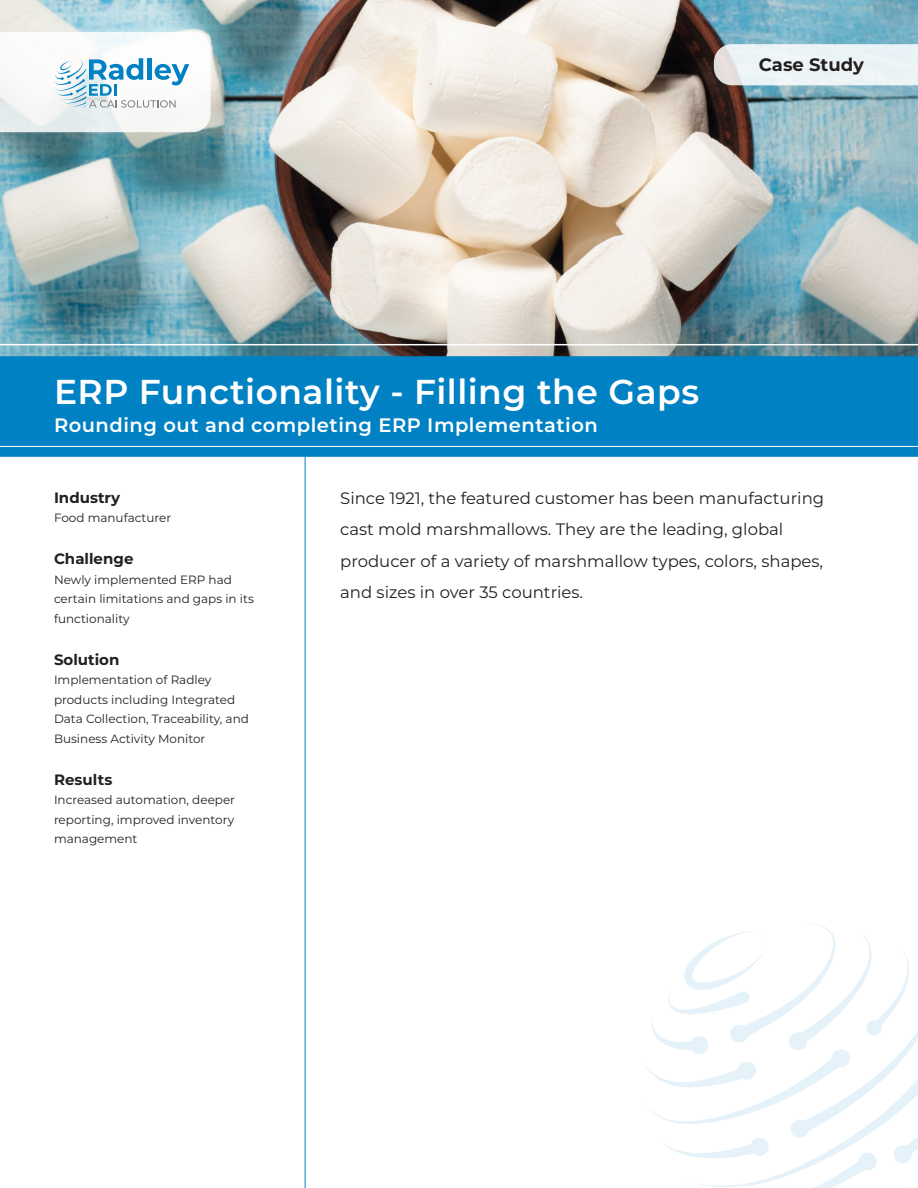
<style>
.page{position:relative;width:918px;height:1188px;background:#fff}
.page>*{position:absolute;margin:0;border:0;box-sizing:border-box;transform-origin:0 0}
.Title_White{font:600 34.5px "Montserrat";letter-spacing:.015em;color:#fff}
.Title_Subhead-White{font:600 19.5px "Montserrat";letter-spacing:.025em;color:#fff}
.t1{font:700 18px "Montserrat";color:#231f20}
.First_Page_Body_Copy_Larger{font:16.5px/31.2px "Montserrat";color:#231f20}
.Side_Bar_Header{font:700 15px "Montserrat";color:#231f20}
.Side_Bar_Text{font:12px/19.5px "Montserrat";color:#231f20}
</style>
<div class="page">
<img style="left:0;top:0;width:918px;height:356px">
<svg style="left:645px;top:924px;width:273px;height:264px"></svg>
<div style="left:0;top:356px;width:918px;height:101px;background:#0081c4"></div>
<svg style="left:714px;top:44px;width:204px;height:41px"></svg>
<hr style="left:0;top:344px;width:918px;height:1px;background:#fff">
<hr style="left:0;top:446px;width:918px;height:1px;background:#fff">
<hr style="left:305px;top:457px;width:1px;height:731px;background:#0081c4">
<svg style="left:0;top:32px;width:211px;height:100px"></svg>
<h3 class="t1" style="left:759px;top:52px;width:107px">Case Study</h3>
<p class="Title_White" style="left:54px;top:367px;width:647px">ERP Functionality - Filling the Gaps</p>
<p class="Title_Subhead-White" style="left:54px;top:412px;width:545px">Rounding out and completing ERP Implementation</p>
<p class="Side_Bar_Header" style="left:54px;top:487px;width:68px">Industry</p>
<p class="Side_Bar_Text" style="left:54px;top:508px;width:119px">Food manufacturer</p>
<p class="Side_Bar_Header" style="left:54px;top:548px;width:81px">Challenge</p>
<p class="Side_Bar_Text" style="left:54px;top:569px;width:201px">Newly implemented ERP had certain limitations and gaps in its functionality</p>
<p class="Side_Bar_Header" style="left:54px;top:649px;width:67px">Solution</p>
<p class="Side_Bar_Text" style="left:54px;top:670px;width:196px">Implementation of Radley products including Integrated<br>Data Collection, Traceability, and<br>Business Activity Monitor</p>
<p class="Side_Bar_Header" style="left:54px;top:769px;width:60px">Results</p>
<p class="Side_Bar_Text" style="left:54px;top:790px;width:183px;text-align:justify">Increased automation, deeper reporting, improved inventory management</p>
<p class="First_Page_Body_Copy_Larger" style="left:340px;top:482px;width:486px">Since 1921, the featured customer has been manufacturing cast mold marshmallows. They are the leading, global producer of a variety of marshmallow types, colors, shapes, and sizes in over 35 countries.</p>
</div>
